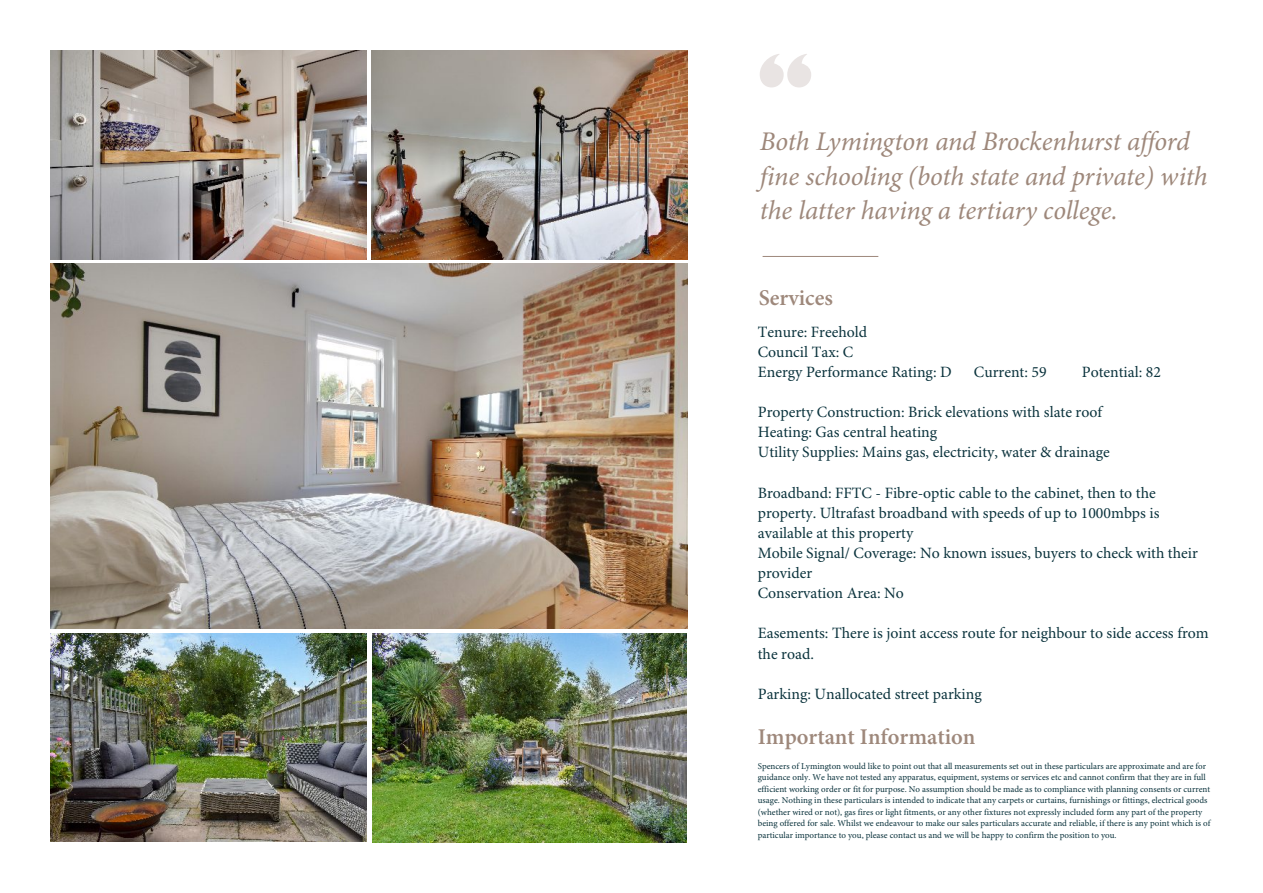
<style>
.page{position:relative;width:1263px;height:893px;background:#fff}
.page>*{position:absolute;margin:0;border:0;box-sizing:border-box;transform-origin:0 0}
.t1{font:italic 27px/34.5px "Minion Pro";letter-spacing:-.01em;color:#9e887b}
.t2{font:600 22.5px "Minion Pro";color:#9e887b}
.t3{font:15.75px/20.1px "Minion Pro";color:#0b333d}
.t4{font:9px/11.6px "Minion Pro";color:#0b333d}
</style>
<div class="page">
<img style="left:51px;top:263px;width:636px;height:365px">
<img style="left:51px;top:51px;width:316px;height:208px">
<img style="left:371px;top:51px;width:317px;height:208px">
<img style="left:51px;top:633px;width:316px;height:209px">
<img style="left:372px;top:634px;width:314px;height:208px">
<hr style="left:762px;top:256px;width:116px;height:1px;background:#9e887b">
<svg style="left:760px;top:54px;width:51px;height:33px"></svg>
<h1 class="t1" style="left:760px;top:127px;width:449px">Both Lymington and Brockenhurst afford fine schooling (both state and private) with the latter having a tertiary college.</h1>
<h2 class="t2" style="left:759px;top:289px;width:76px">Services</h2>
<h3 class="t3" style="left:758px;top:323px;width:195px">Tenure: Freehold<br>Council Tax: C<br>Energy Performance Rating: D</h3>
<h3 class="t3" style="left:974px;top:363px;width:74px">Current: 59</h3>
<h3 class="t3" style="left:1082px;top:363px;width:81px">Potential: 82</h3>
<h3 class="t3" style="left:758px;top:403px;width:353px">Property Construction: Brick elevations with slate roof<br>Heating: Gas central heating<br>Utility Supplies: Mains gas, electricity, water &amp; drainage</h3>
<p class="t3" style="left:758px;top:484px;width:442px">Broadband: FFTC - Fibre-optic cable to the cabinet, then to the property. Ultrafast broadband with speeds of up to 1000mbps is available at this property<br>Mobile Signal/ Coverage: No known issues, buyers to check with their provider<br>Conservation Area: No</p>
<h3 class="t3" style="left:758px;top:625px;width:452px">Easements: There is joint access route for neighbour to side access from the road.</h3>
<h3 class="t3" style="left:758px;top:685px;width:225px">Parking: Unallocated street parking</h3>
<h2 class="t2" style="left:758px;top:728px;width:219px">Important Information</h2>
<p class="t4" style="left:758px;top:761px;width:454px">Spencers of Lymington would like to point out that all measurements set out in these particulars are approximate and are for guidance only. We have not tested any apparatus, equipment, systems or services etc and cannot confirm that they are in full efficient working order or fit for purpose. No assumption should be made as to compliance with planning consents or current usage. Nothing in these particulars is intended to indicate that any carpets or curtains, furnishings or fittings, electrical goods (whether wired or not), gas fires or light fitments, or any other fixtures not expressly included form any part of the property being offered for sale. Whilst we endeavour to make our sales particulars accurate and reliable, if there is any point which is of particular importance to you, please contact us and we will be happy to confirm the position to you.</p>
</div>
